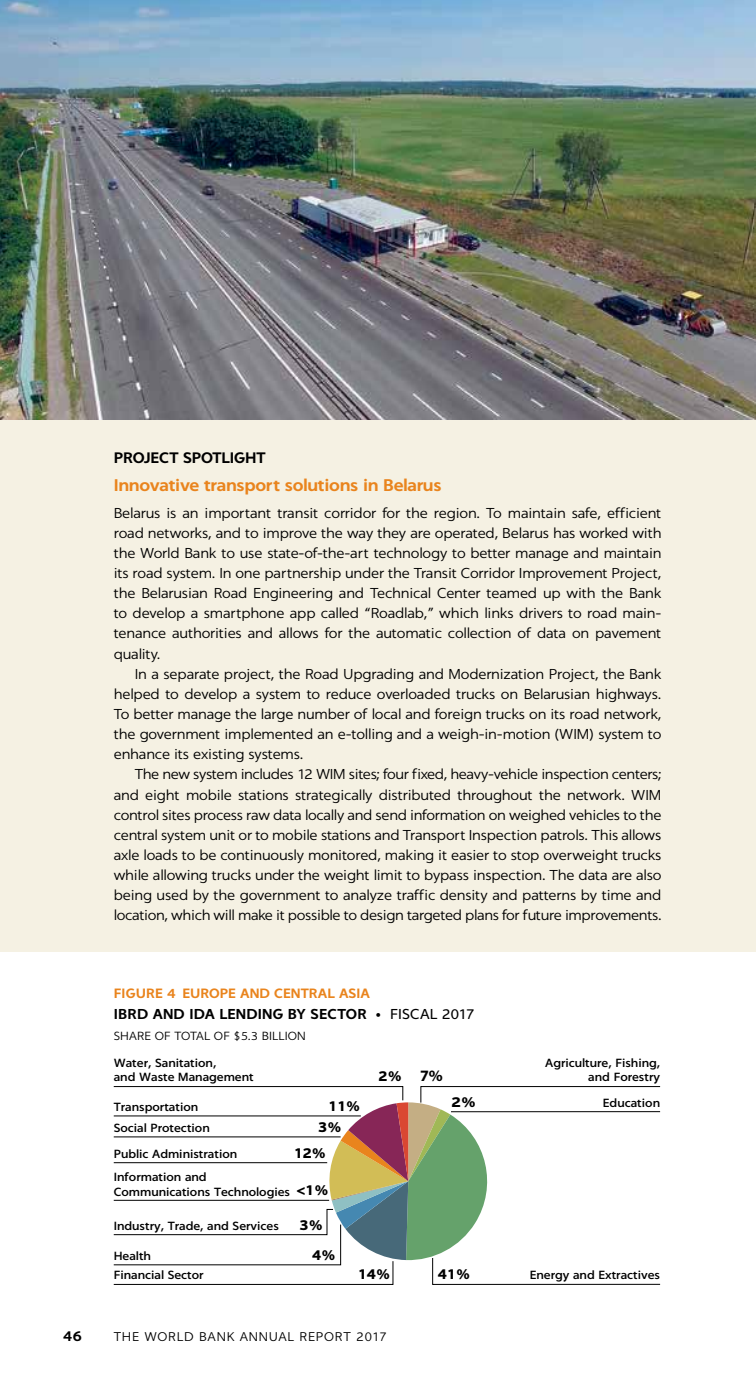
<style>
.page{position:relative;width:756px;height:1386px;background:#fff}
.page>*{position:absolute;margin:0;border:0;box-sizing:border-box;transform-origin:0 0}
.t1{font:600 17.5px "Ortodoxa";letter-spacing:-.015em;color:#e9841d}
.t2{font:700 15.92px "Myriad Pro";color:#000}
.t3{font:600 15.75px "Ortodoxa";letter-spacing:-.01em;color:#000}
.t4{font:300 14.88px/20.1px "Ortodoxa";letter-spacing:-.01em;color:#000;text-align:justify}
.t5{font:600 14.88px "Ortodoxa";letter-spacing:.01em;color:#000}
.t6{font:700 14.88px "Ortodoxa";color:#000}
.t7{font:700 14.88px "Ortodoxa";color:#000;scale:1.05 1}
.t8{font:600 14px "Ortodoxa";color:#e9841d}
.t9{font:300 13.12px "Ortodoxa";letter-spacing:.06em;color:#000}
.t10{font:500 12.25px/14px "Ortodoxa";color:#000}
.t11{font:300 12.25px "Ortodoxa";letter-spacing:.01em;color:#000}
.s1{font-weight:400}
</style>
<div class="page">
<div style="left:0;top:397px;width:756px;height:555px;background:#f5f1e3"></div>
<svg style="left:113px;top:1086px;width:548px;height:198px"></svg>
<img style="left:0;top:0;width:756px;height:420px">
<p class="t3" style="left:114px;top:449px;width:153px">PROJECT SPOTLIGHT</p>
<p class="t1" style="left:114px;top:475px;width:329px">Innovative transport solutions in Belarus</p>
<p class="t4" style="left:114px;top:503px;width:549px">Belarus is an important transit corridor for the region. To maintain safe, efficient road networks, and to improve the way they are operated, Belarus has worked with the World Bank to use state-of-the-art technology to better manage and maintain its road system. In one partnership under the Transit Corridor Improvement Project, the Belarusian Road Engineering and Technical Center teamed up with the Bank to develop a smartphone app called “Roadlab,” which links drivers to road main&shy;tenance authorities and allows for the automatic collection of data on pavement quality.</p>
<p class="t4" style="left:114px;top:664px;width:549px;text-indent:21px">In a separate project, the Road Upgrading and Modernization Project, the Bank helped to develop a system to reduce overloaded trucks on Belarusian highways.<br>To better manage the large number of local and foreign trucks on its road network, the government implemented an e-tolling and a weigh-in-motion (WIM) system to enhance its existing systems.</p>
<p class="t4" style="left:114px;top:765px;width:549px;text-indent:21px">The new system includes 12 WIM sites; four fixed, heavy-vehicle inspection centers; and eight mobile stations strategically distributed throughout the network. WIM control sites process raw data locally and send information on weighed vehicles to the central system unit or to mobile stations and Transport Inspection patrols. This allows axle loads to be continuously monitored, making it easier to stop overweight trucks while allowing trucks under the weight limit to bypass inspection. The data are also being used by the government to analyze traffic density and patterns by time and location, which will make it possible to design targeted plans for future improvements.</p>
<p class="t8" style="left:114px;top:985px;width:258px">FIGURE 4 EUROPE AND CENTRAL ASIA</p>
<p class="t5" style="left:114px;top:1005px;width:362px">IBRD AND IDA LENDING BY SECTOR • <span class="s1">FISCAL 2017</span></p>
<p class="t11" style="left:114px;top:1029px;width:193px">SHARE OF TOTAL OF $5.3 BILLION</p>
<p class="t10" style="left:114px;top:1056px;width:141px">Water, Sanitation,<br>and Waste Management</p>
<p class="t2" style="left:420px;top:1065px;width:24px">7%</p>
<p class="t6" style="left:379px;top:1067px;width:25px">2%</p>
<p class="t10" style="left:545px;top:1056px;width:116px;text-align:right">Agriculture, Fishing, and Forestry</p>
<p class="t10" style="left:114px;top:1100px;width:86px">Transportation</p>
<p class="t6" style="left:328px;top:1097px;width:34px">11%</p>
<p class="t10" style="left:114px;top:1121px;width:98px">Social Protection</p>
<p class="t6" style="left:318px;top:1118px;width:25px">3%</p>
<p class="t10" style="left:114px;top:1147px;width:125px">Public Administration</p>
<p class="t6" style="left:294px;top:1144px;width:34px">12%</p>
<p class="t6" style="left:296px;top:1181px;width:34px">&lt;1%</p>
<p class="t10" style="left:114px;top:1219px;width:167px">Industry, Trade, and Services</p>
<p class="t6" style="left:300px;top:1216px;width:25px">3%</p>
<p class="t10" style="left:114px;top:1249px;width:39px">Health</p>
<p class="t6" style="left:312px;top:1246px;width:25px">4%</p>
<p class="t10" style="left:114px;top:1171px;width:178px">Information and<br>Communications Technologies</p>
<p class="t10" style="left:114px;top:1268px;width:91px">Financial Sector</p>
<p class="t6" style="left:358px;top:1265px;width:34px">14%</p>
<p class="t5" style="left:63px;top:1327px;width:20px">46</p>
<p class="t9" style="left:114px;top:1329px;width:275px">THE WORLD BANK ANNUAL REPORT 2017</p>
<p class="t7" style="left:451px;top:1093px;width:25px">2%</p>
<p class="t10" style="left:603px;top:1096px;width:59px">Education</p>
<p class="t6" style="left:438px;top:1265px;width:34px">41%</p>
<p class="t10" style="left:530px;top:1268px;width:132px">Energy and Extractives</p>
</div>
